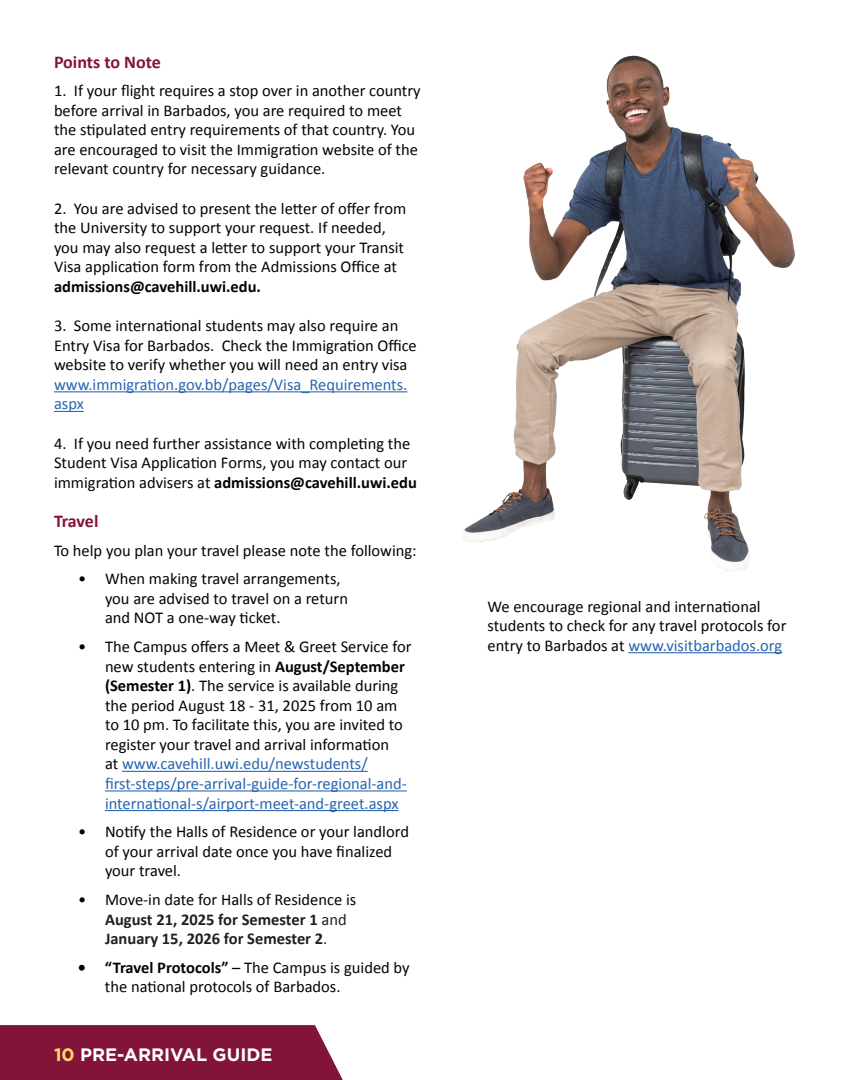
<style>
.page{position:relative;width:864px;height:1080px;background:#fff}
.page>*{position:absolute;margin:0;border:0;box-sizing:border-box;transform-origin:0 0}
.t1{font:700 18px "Gotham";color:#fff}
.t2{font:700 18px "Calibri";letter-spacing:-.01em;color:#831439}
.t3{font:16.5px/19.6px "Calibri";color:#040503}
.t4{font:700 16.5px/19.6px "Calibri";color:#231f20}
.t5{font:16.5px/19.6px "Calibri";color:#2865b1}
.t6{font:700 16.5px "Calibri";color:#040503}
.s1{font-weight:700}
.s2{color:#2865b1}
.s3{font-weight:400;color:#040503}
.s4{font-weight:400}
.s5{color:#fed669}
</style>
<div class="page">
<div style="left:0;top:1025px;width:343px;height:55px;background:#831439"></div>
<hr style="left:54px;top:391px;width:353px;height:1px;background:#2865b1">
<hr style="left:54px;top:411px;width:30px;height:1px;background:#2865b1">
<hr style="left:122px;top:771px;width:246px;height:1px;background:#2865b1">
<hr style="left:105px;top:790px;width:302px;height:2px;background:#2865b1">
<hr style="left:105px;top:810px;width:294px;height:1px;background:#2865b1">
<hr style="left:628px;top:652px;width:154px;height:1px;background:#2865b1">
<img style="left:463px;top:55px;width:332px;height:517px">
<p class="t2" style="left:54px;top:49px;width:108px">Points to Note</p>
<p class="t3" style="left:54px;top:80px;width:368px">1. If your flight requires a stop over in another country before arrival in Barbados, you are required to meet the stipulated entry requirements of that country. You are encouraged to visit the Immigration website of the relevant country for necessary guidance.</p>
<p class="t3" style="left:54px;top:198px;width:354px">2. You are advised to present the letter of offer from the University to support your request. If needed, you may also request a letter to support your Transit Visa application form from the Admissions Office at</p>
<p class="t6" style="left:54px;top:275px;width:208px">admissions@cavehill.uwi.edu.</p>
<p class="t3" style="left:54px;top:315px;width:364px">3. Some international students may also require an<br>Entry Visa for Barbados. Check the Immigration Office website to verify whether you will need an entry visa</p>
<p class="t5" style="left:54px;top:374px;width:355px">www.immigration.gov.bb/pages/Visa_Requirements. aspx</p>
<p class="t3" style="left:54px;top:433px;width:364px">4. If you need further assistance with completing the<br>Student Visa Application Forms, you may contact our immigration advisers at <span class="s1">admissions@cavehill.uwi.edu</span></p>
<p class="t2" style="left:54px;top:508px;width:46px">Travel</p>
<p class="t3" style="left:54px;top:540px;width:364px">To help you plan your travel please note the following:</p>
<p class="t3" style="left:105px;top:568px;width:245px;text-indent:-27px">• When making travel arrangements, you are advised to travel on a return and NOT a one-way ticket.</p>
<p class="t3" style="left:105px;top:636px;width:308px;text-indent:-27px">• The Campus offers a Meet &amp; Greet Service for new students entering in <span class="s1">August/September (Semester 1)</span>. The service is available during the period August 18 - 31, 2025 from 10 am to 10 pm. To facilitate this, you are invited to register your travel and arrival information<br>at <span class="s2">www.cavehill.uwi.edu/newstudents/ first-steps/pre-arrival-guide-for-regional-and&shy;international-s/airport-meet-and-greet.aspx</span></p>
<p class="t3" style="left:105px;top:821px;width:306px;text-indent:-27px">• Notify the Halls of Residence or your landlord of your arrival date once you have finalized your travel.</p>
<p class="t4" style="left:105px;top:889px;width:253px;text-indent:-27px"><span class="s3">• Move-in date for Halls of Residence is<br></span>August 21, 2025 for Semester 1 <span class="s4">and<br></span>January 15, 2026 for Semester 2<span class="s4">.</span></p>
<p class="t3" style="left:105px;top:957px;width:306px;text-indent:-27px"><span class="s1">• “Travel Protocols”</span> – The Campus is guided by the national protocols of Barbados.</p>
<p class="t1" style="left:54px;top:1043px;width:220px"><span class="s5">10</span> PRE-ARRIVAL GUIDE</p>
<p class="t3" style="left:487px;top:596px;width:301px">We encourage regional and international students to check for any travel protocols for entry to Barbados at <span class="s2">www.visitbarbados.org</span></p>
</div>
